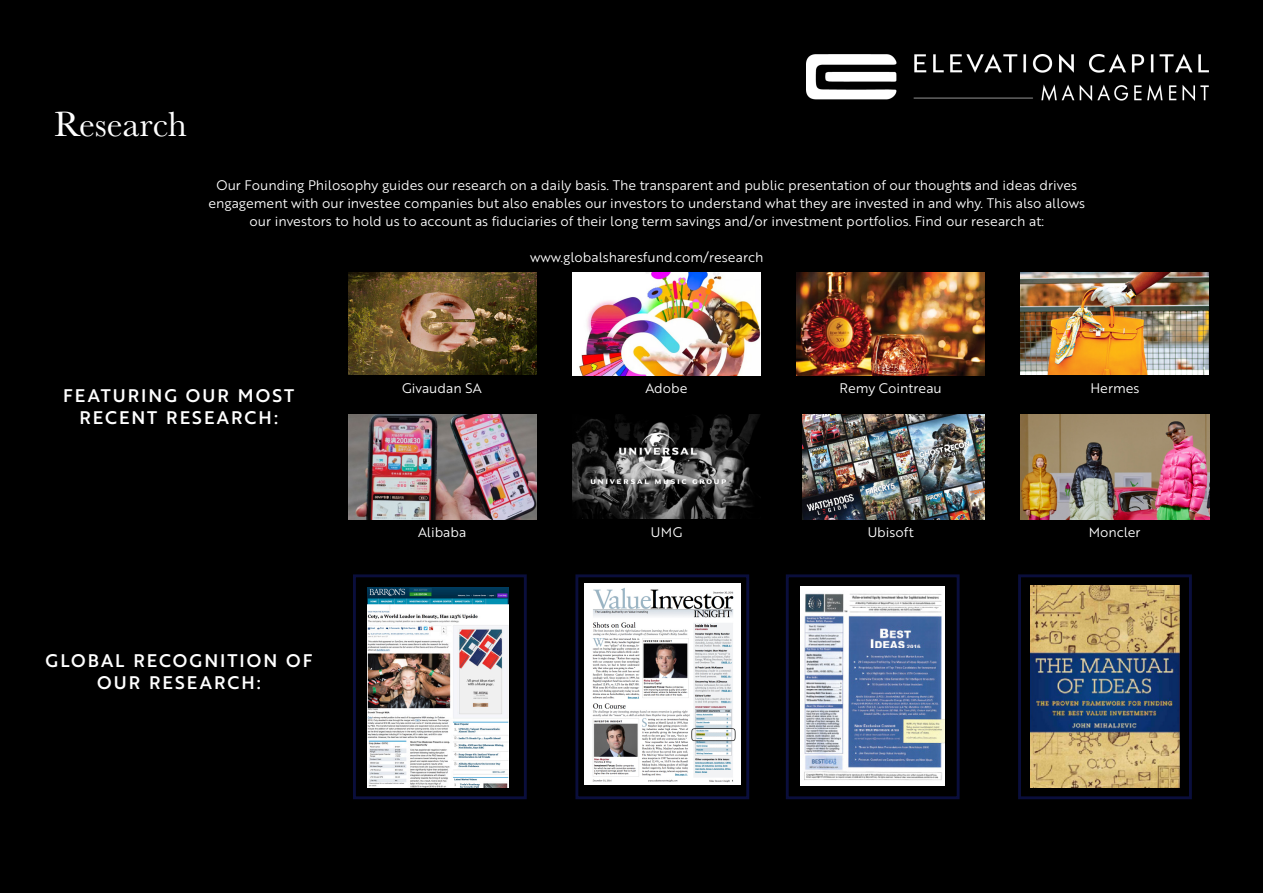
<style>
.page{position:relative;width:1263px;height:893px;background:#000}
.page>*{position:absolute;margin:0;border:0;box-sizing:border-box;transform-origin:0 0}
.t1{font:36px "Baskerville URW";color:#fff}
.t2{font:17.7px/21.9px "Brother 1816 Medium";letter-spacing:.115em;color:#fff;text-align:center}
.t3{font:13.5px/18px "Brother 1816 Book";color:#fff;text-align:center}
</style>
<div class="page">
<img style="left:807px;top:54px;width:401px;height:47px">
<img style="left:584px;top:584px;width:156px;height:201px">
<img style="left:1031px;top:585px;width:148px;height:203px">
<img style="left:801px;top:586px;width:144px;height:199px">
<div style="left:575px;top:574px;width:174px;height:225px;border:3px solid #0a0e3c"></div>
<div style="left:786px;top:574px;width:173px;height:225px;border:3px solid #0a0e3c"></div>
<div style="left:1018px;top:574px;width:174px;height:225px;border:3px solid #0a0e3c"></div>
<img style="left:368px;top:587px;width:140px;height:200px">
<div style="left:353px;top:574px;width:174px;height:225px;border:3px solid #0a0e3c"></div>
<img style="left:802px;top:414px;width:183px;height:106px">
<img style="left:572px;top:414px;width:188px;height:104px">
<img style="left:1021px;top:272px;width:188px;height:103px">
<img style="left:1021px;top:414px;width:188px;height:106px">
<img style="left:348px;top:272px;width:188px;height:103px">
<img style="left:348px;top:414px;width:188px;height:106px">
<img style="left:572px;top:273px;width:188px;height:102px">
<img style="left:797px;top:273px;width:188px;height:102px">
<p class="t1" style="left:54px;top:100px;width:135px">Research</p>
<p class="t3" style="left:208px;top:175px;width:878px">Our Founding Philosophy guides our research on a daily basis. The transparent and public presentation of our thoughts and ideas drives engagement with our investee companies but also enables our investors to understand what they are invested in and why. This also allows our investors to hold us to account as fiduciaries of their long term savings and/or investment portfolios. Find our research at:</p>
<p class="t3" style="left:530px;top:247px;width:235px">www.globalsharesfund.com/research</p>
<p class="t2" style="left:63px;top:384px;width:232px">FEATURING OUR MOST<br>RECENT RESEARCH:</p>
<p class="t2" style="left:46px;top:649px;width:268px">GLOBAL RECOGNITION OF<br>OUR RESEARCH:</p>
<p class="t3" style="left:402px;top:379px;width:81px">Givaudan SA</p>
<p class="t3" style="left:645px;top:379px;width:44px">Adobe</p>
<p class="t3" style="left:839px;top:379px;width:104px">Remy Cointreau</p>
<p class="t3" style="left:418px;top:523px;width:50px">Alibaba</p>
<p class="t3" style="left:651px;top:523px;width:33px">UMG</p>
<p class="t3" style="left:868px;top:523px;width:48px">Ubisoft</p>
<p class="t3" style="left:1090px;top:379px;width:51px">Hermes</p>
<p class="t3" style="left:1089px;top:523px;width:53px">Moncler</p>
</div>
